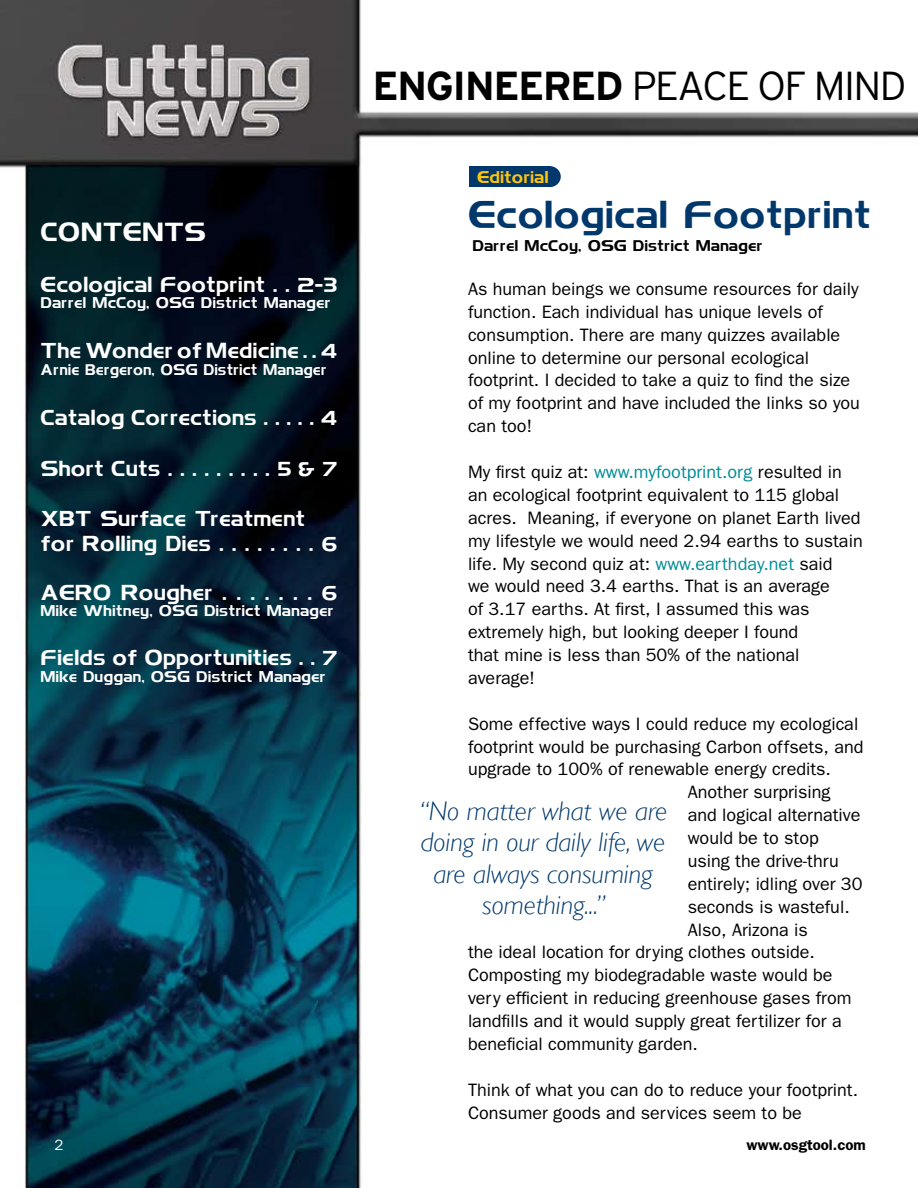
<style>
.page{position:relative;width:918px;height:1188px;background:#fff}
.page>*{position:absolute;margin:0;border:0;box-sizing:border-box;transform-origin:0 0}
.t1{font:300 40.5px "Interstate";letter-spacing:-.04em;color:#000}
.t2{font:37.5px "Hamlet";color:#00386c}
.t3{font:italic 300 27px/31.5px "Gill Sans";color:#00386c;text-align:center}
.t4{font:25.5px "Hamlet";color:#fff}
.t5{font:21px/25.2px "Hamlet";color:#fff}
.t6{font:18px/23px "Franklin Gothic";color:#000}
.t7{font:16.5px "Hamlet";color:#ffc40c}
.t8{font:15px "Hamlet";color:#fff}
.t9{font:15px "Hamlet";color:#fff;scale:.95 1}
.t10{font:15px "Hamlet";color:#000}
.t11{font:600 15px "Franklin Gothic";color:#000}
.t12{font:15px "Franklin Gothic";color:#fff}
.s1{font-size:19.5px}
.s2{font-weight:700}
.s3{color:#008c97}
</style>
<div class="page">
<img style="left:0;top:0;width:918px;height:1188px">
<div style="left:470px;top:166px;width:81px;height:21px;background:#00386c"></div>
<div style="left:539px;top:166px;width:22px;height:21px;background:#00386c;border-radius:50%"></div>
<h3 class="t4" style="left:40px;top:221px;width:167px">CONTENTS</h3>
<p class="t5" style="left:40px;top:273px;width:299px">Ecological Footprint . . <span class="s1">2-3</span></p>
<p class="t8" style="left:40px;top:296px;width:292px">Darrel McCoy, OSG District Manager</p>
<p class="t5" style="left:40px;top:340px;width:299px">The Wonder of Medicine . . <span class="s1">4</span></p>
<p class="t9" style="left:40px;top:363px;width:303px">Arnie Bergeron, OSG District Manager</p>
<p class="t5" style="left:40px;top:406px;width:299px">Catalog Corrections . . . . . <span class="s1">4</span></p>
<p class="t5" style="left:40px;top:457px;width:299px">Short Cuts . . . . . . . . . <span class="s1">5 &amp; 7</span></p>
<p class="t5" style="left:40px;top:507px;width:299px">XBT Surface Treatment for Rolling Dies . . . . . . . . <span class="s1">6</span></p>
<p class="t5" style="left:40px;top:581px;width:299px">AERO Rougher . . . . . . . <span class="s1">6</span></p>
<p class="t8" style="left:40px;top:604px;width:295px">Mike Whitney, OSG District Manager</p>
<p class="t5" style="left:40px;top:646px;width:299px">Fields of Opportunities . . <span class="s1">7</span></p>
<p class="t8" style="left:40px;top:670px;width:287px">Mike Duggan, OSG District Manager</p>
<h1 class="t1" style="left:373px;top:63px;width:535px"><span class="s2">ENGINEERED</span> PEACE OF MIND</h1>
<p class="t7" style="left:477px;top:170px;width:73px">Editorial</p>
<h2 class="t2" style="left:468px;top:198px;width:405px">Ecological Footprint</h2>
<p class="t10" style="left:472px;top:239px;width:292px">Darrel McCoy, OSG District Manager</p>
<p class="t6" style="left:468px;top:278px;width:394px">As human beings we consume resources for daily function. Each individual has unique levels of consumption. There are many quizzes available online to determine our personal ecological footprint. I decided to take a quiz to find the size of my footprint and have included the links so you can too!</p>
<p class="t6" style="left:468px;top:461px;width:396px">My first quiz at: <span class="s3">www.myfootprint.org</span> resulted in an ecological footprint equivalent to 115 global acres. Meaning, if everyone on planet Earth lived my lifestyle we would need 2.94 earths to sustain life. My second quiz at: <span class="s3">www.earthday.net</span> said<br>we would need 3.4 earths. That is an average<br>of 3.17 earths. At first, I assumed this was extremely high, but looking deeper I found<br>that mine is less than 50% of the national average!</p>
<p class="t6" style="left:468px;top:712px;width:392px">Some effective ways I could reduce my ecological</p>
<p class="t6" style="left:468px;top:735px;width:397px">footprint would be purchasing Carbon offsets, and</p>
<p class="t6" style="left:468px;top:758px;width:364px">upgrade to 100% of renewable energy credits.</p>
<p class="t6" style="left:688px;top:781px;width:144px">Another surprising</p>
<p class="t6" style="left:688px;top:804px;width:174px">and logical alternative</p>
<p class="t6" style="left:688px;top:827px;width:133px">would be to stop</p>
<p class="t6" style="left:688px;top:849px;width:153px">using the drive-thru</p>
<p class="t6" style="left:688px;top:872px;width:176px">entirely; idling over 30</p>
<p class="t6" style="left:688px;top:895px;width:164px">seconds is wasteful.</p>
<p class="t6" style="left:688px;top:918px;width:122px">Also, Arizona is</p>
<p class="t6" style="left:468px;top:941px;width:348px">the ideal location for drying clothes outside.</p>
<p class="t6" style="left:468px;top:964px;width:366px">Composting my biodegradable waste would be</p>
<p class="t6" style="left:468px;top:987px;width:385px">very efficient in reducing greenhouse gases from</p>
<p class="t6" style="left:468px;top:1010px;width:375px">landfills and it would supply great fertilizer for a</p>
<p class="t6" style="left:468px;top:1032px;width:231px">beneficial community garden.</p>
<p class="t6" style="left:468px;top:1078px;width:392px">Think of what you can do to reduce your footprint.<br>Consumer goods and services seem to be</p>
<h3 class="t3" style="left:419px;top:795px;width:250px">“No matter what we are doing in our daily life, we are always consuming something...”</h3>
<p class="t12" style="left:54px;top:1137px;width:10px">2</p>
<p class="t11" style="left:747px;top:1136px;width:121px">www.osgtool.com</p>
</div>
